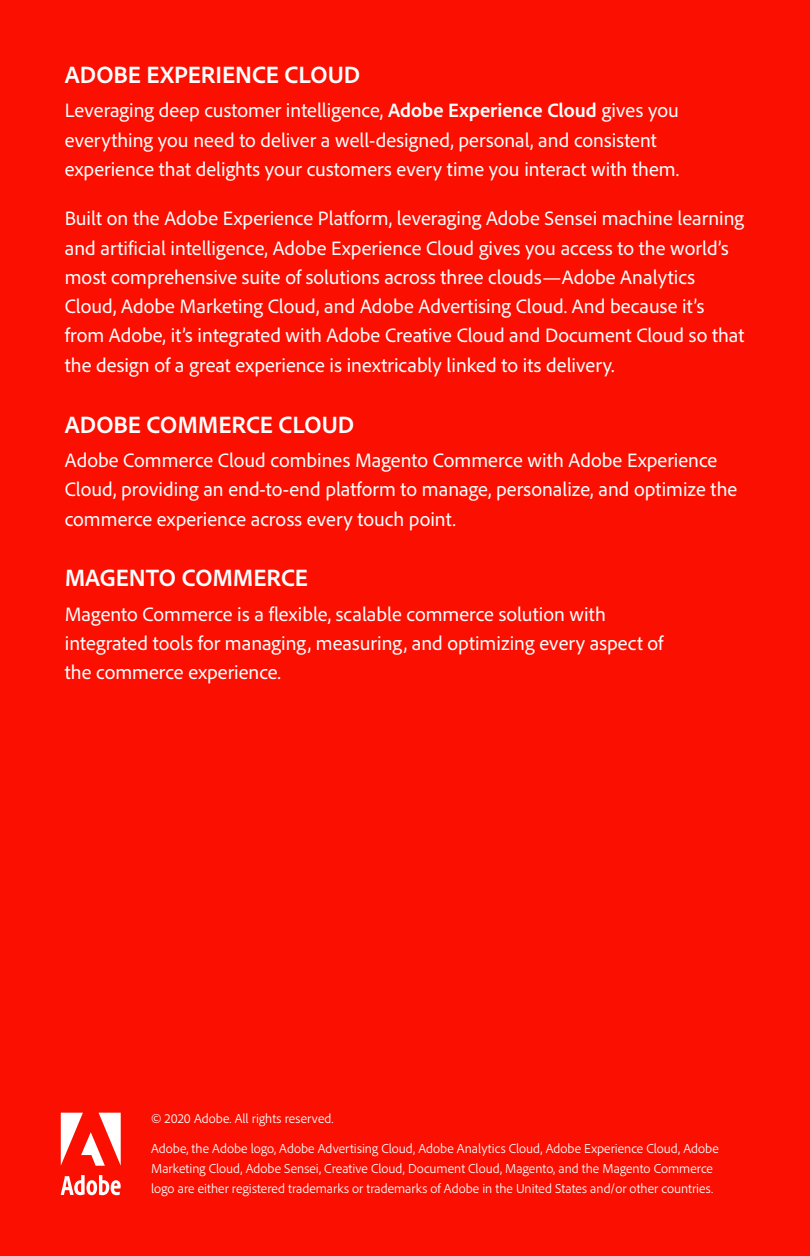
<style>
.page{position:relative;width:810px;height:1256px;background:#fa0f00}
.page>*{position:absolute;margin:0;border:0;box-sizing:border-box;transform-origin:0 0}
.t1{font:700 24.75px "Adobe Clean";color:#fff}
.t2{font:20.25px/29.2px "Adobe Clean";color:#fff}
.t3{font:300 13.5px/20.2px "Adobe Clean";color:#fff}
.s1{font-weight:700}
</style>
<div class="page">
<svg style="left:61px;top:1112px;width:60px;height:53px"></svg>
<svg style="left:61px;top:1175px;width:60px;height:20px"></svg>
<p class="t1" style="left:65px;top:58px;width:297px">ADOBE EXPERIENCE CLOUD</p>
<p class="t2" style="left:65px;top:95px;width:616px">Leveraging deep customer intelligence, <span class="s1">Adobe Experience Cloud</span> gives you everything you need to deliver a well-designed, personal, and consistent experience that delights your customers every time you interact with them.</p>
<p class="t2" style="left:65px;top:203px;width:681px">Built on the Adobe Experience Platform, leveraging Adobe Sensei machine learning and artificial intelligence, Adobe Experience Cloud gives you access to the world’s most comprehensive suite of solutions across three clouds—Adobe Analytics Cloud, Adobe Marketing Cloud, and Adobe Advertising Cloud. And because it’s from Adobe, it’s integrated with Adobe Creative Cloud and Document Cloud so that the design of a great experience is inextricably linked to its delivery.</p>
<p class="t1" style="left:65px;top:408px;width:291px">ADOBE COMMERCE CLOUD</p>
<p class="t2" style="left:65px;top:445px;width:674px">Adobe Commerce Cloud combines Magento Commerce with Adobe Experience<br>Cloud, providing an end-to-end platform to manage, personalize, and optimize the commerce experience across every touch point.</p>
<p class="t1" style="left:65px;top:562px;width:245px">MAGENTO COMMERCE</p>
<p class="t2" style="left:65px;top:599px;width:600px">Magento Commerce is a flexible, scalable commerce solution with integrated tools for managing, measuring, and optimizing every aspect of the commerce experience.</p>
<p class="t3" style="left:151px;top:1107px;width:184px">© 2020 Adobe. All rights reserved.</p>
<p class="t3" style="left:151px;top:1137px;width:569px">Adobe, the Adobe logo, Adobe Advertising Cloud, Adobe Analytics Cloud, Adobe Experience Cloud, Adobe<br>Marketing Cloud, Adobe Sensei, Creative Cloud, Document Cloud, Magento, and the Magento Commerce logo are either registered trademarks or trademarks of Adobe in the United States and/or other countries.</p>
<p class="t3" style="left:151px;top:1107px;width:239px">Copyright © 2020 Adobe. All ights reserved.</p>
<p class="t3" style="left:151px;top:1151px;width:249px;line-height:22.5px">registered trademarks or trademarks of Adobe in the United States and/or other countries.</p>
</div>
